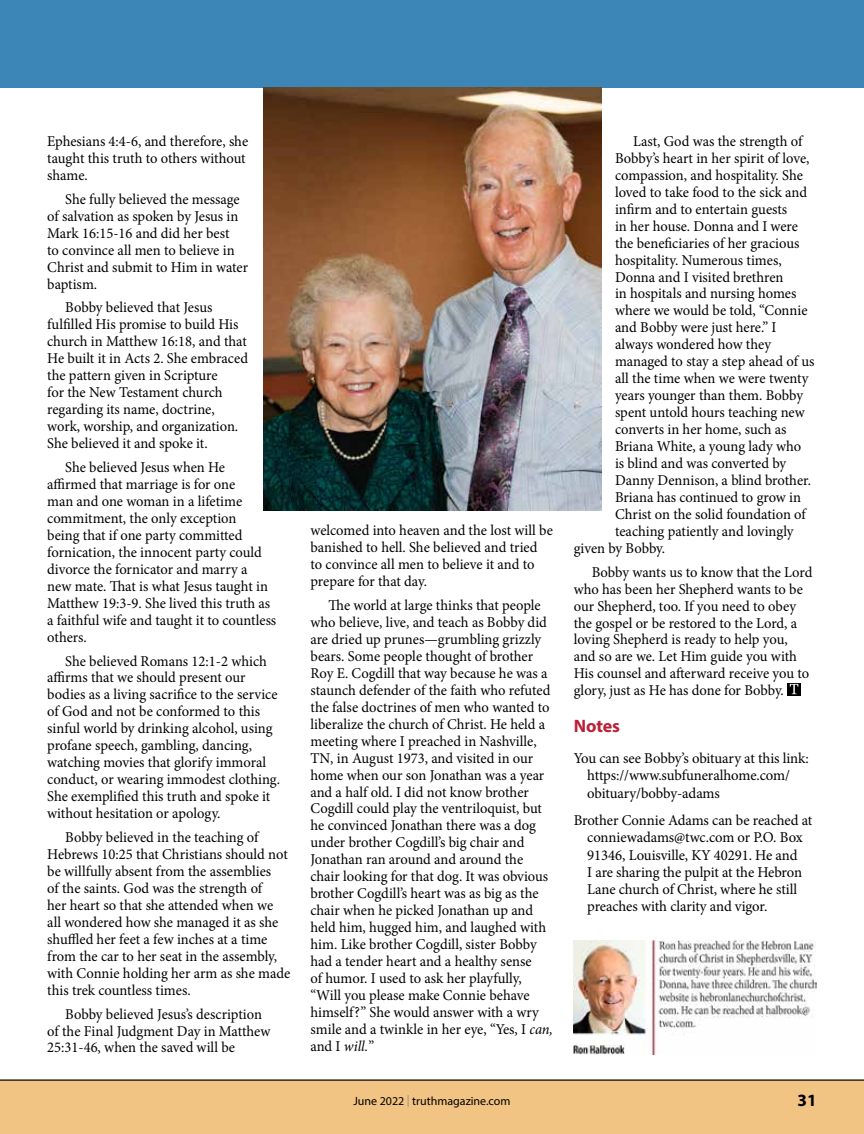
<style>
.page{position:relative;width:864px;height:1134px;background:#fff}
.page>*{position:absolute;margin:0;border:0;box-sizing:border-box;transform-origin:0 0}
.t1{font:700 18px "Myriad Pro";letter-spacing:-.005em;color:#bd2036}
.t2{font:700 17.25px "Myriad Pro";color:#000}
.t3{font:15px/17px "Minion Pro";letter-spacing:-.005em;color:#000}
.t4{font:12px "Myriad Pro";color:#000}
.s1{font-style:italic}
.s2{color:#8a8c8e}
</style>
<div class="page">
<div style="left:0;top:0;width:864px;height:88px;background:#3c85b7"></div>
<div style="left:0;top:1080px;width:864px;height:54px;background:#f2c484"></div>
<svg style="left:787px;top:683px;width:14px;height:12px"></svg>
<svg style="left:790px;top:684px;width:8px;height:10px"></svg>
<img style="left:574px;top:940px;width:243px;height:114px">
<img style="left:263px;top:88px;width:339px;height:423px">
<p class="t3" style="left:47px;top:133px;width:202px">Ephesians 4:4-6, and therefore, she taught this truth to others without shame.</p>
<p class="t3" style="left:47px;top:191px;width:202px;text-indent:18px">She fully believed the message of salvation as spoken by Jesus in<br>Mark 16:15-16 and did her best<br>to convince all men to believe in<br>Christ and submit to Him in water baptism.</p>
<p class="t3" style="left:47px;top:299px;width:202px;text-indent:18px">Bobby believed that Jesus fulfilled His promise to build His church in Matthew 16:18, and that<br>He built it in Acts 2. She embraced the pattern given in Scripture<br>for the New Testament church regarding its name, doctrine, work, worship, and organization.<br>She believed it and spoke it.</p>
<p class="t3" style="left:47px;top:459px;width:231px;text-indent:18px">She believed Jesus when He affirmed that marriage is for one<br>man and one woman in a lifetime commitment, the only exception<br>being that if one party committed fornication, the innocent party could divorce the fornicator and marry a<br>new mate. That is what Jesus taught in<br>Matthew 19:3-9. She lived this truth as a faithful wife and taught it to countless others.</p>
<p class="t3" style="left:47px;top:652px;width:234px;text-indent:18px">She believed Romans 12:1-2 which affirms that we should present our bodies as a living sacrifice to the service of God and not be conformed to this sinful world by drinking alcohol, using profane speech, gambling, dancing, watching movies that glorify immoral conduct, or wearing immodest clothing.<br>She exemplified this truth and spoke it without hesitation or apology.</p>
<p class="t3" style="left:47px;top:829px;width:245px;text-indent:18px">Bobby believed in the teaching of Hebrews 10:25 that Christians should not be willfully absent from the assemblies<br>of the saints. God was the strength of<br>her heart so that she attended when we all wondered how she managed it as she shuffled her feet a few inches at a time from the car to her seat in the assembly, with Connie holding her arm as she made this trek countless times.</p>
<p class="t3" style="left:47px;top:1005px;width:225px;text-indent:18px">Bobby believed Jesus’s description of the Final Judgment Day in Matthew<br>25:31-46, when the saved will be</p>
<p class="t3" style="left:310px;top:522px;width:244px">welcomed into heaven and the lost will be banished to hell. She believed and tried to convince all men to believe it and to prepare for that day.</p>
<p class="t3" style="left:310px;top:597px;width:244px;text-indent:18px">The world at large thinks that people who believe, live, and teach as Bobby did are dried up prunes—grumbling grizzly bears. Some people thought of brother Roy E. Cogdill that way because he was a staunch defender of the faith who refuted the false doctrines of men who wanted to liberalize the church of Christ. He held a meeting where I preached in Nashville, TN, in August 1973, and visited in our home when our son Jonathan was a year and a half old. I did not know brother Cogdill could play the ventriloquist, but he convinced Jonathan there was a dog under brother Cogdill’s big chair and Jonathan ran around and around the chair looking for that dog. It was obvious brother Cogdill’s heart was as big as the chair when he picked Jonathan up and held him, hugged him, and laughed with him. Like brother Cogdill, sister Bobby had a tender heart and a healthy sense<br>of humor. I used to ask her playfully, “Will you please make Connie behave himself?” She would answer with a wry smile and a twinkle in her eye, “Yes, I <span class="s1">can, </span>and I <span class="s1">will.</span>”</p>
<p class="t4" style="left:353px;top:1094px;width:159px">June 2022 <span class="s2">|</span> truthmagazine.com</p>
<p class="t3" style="left:633px;top:133px;width:171px">Last, God was the strength of</p>
<p class="t3" style="left:615px;top:150px;width:196px">Bobby’s heart in her spirit of love,</p>
<p class="t3" style="left:615px;top:167px;width:189px">compassion, and hospitality. She</p>
<p class="t3" style="left:615px;top:184px;width:194px">loved to take food to the sick and</p>
<p class="t3" style="left:615px;top:201px;width:174px">infirm and to entertain guests</p>
<p class="t3" style="left:615px;top:217px;width:185px">in her house. Donna and I were</p>
<p class="t3" style="left:615px;top:234px;width:186px">the beneficiaries of her gracious</p>
<p class="t3" style="left:615px;top:251px;width:168px">hospitality. Numerous times,</p>
<p class="t3" style="left:615px;top:268px;width:170px">Donna and I visited brethren</p>
<p class="t3" style="left:615px;top:285px;width:183px">in hospitals and nursing homes</p>
<p class="t3" style="left:615px;top:302px;width:194px">where we would be told, “Connie</p>
<p class="t3" style="left:615px;top:319px;width:163px">and Bobby were just here.” I</p>
<p class="t3" style="left:615px;top:336px;width:158px">always wondered how they</p>
<p class="t3" style="left:615px;top:353px;width:201px">managed to stay a step ahead of us</p>
<p class="t3" style="left:615px;top:370px;width:195px">all the time when we were twenty</p>
<p class="t3" style="left:615px;top:387px;width:190px">years younger than them. Bobby</p>
<p class="t3" style="left:615px;top:404px;width:191px">spent untold hours teaching new</p>
<p class="t3" style="left:615px;top:421px;width:173px">converts in her home, such as</p>
<p class="t3" style="left:615px;top:438px;width:188px">Briana White, a young lady who</p>
<p class="t3" style="left:615px;top:455px;width:173px">is blind and was converted by</p>
<p class="t3" style="left:615px;top:472px;width:198px">Danny Dennison, a blind brother.</p>
<p class="t3" style="left:615px;top:489px;width:188px">Briana has continued to grow in</p>
<p class="t3" style="left:615px;top:506px;width:192px">Christ on the solid foundation of</p>
<p class="t3" style="left:615px;top:523px;width:180px">teaching patiently and lovingly</p>
<p class="t3" style="left:574px;top:540px;width:93px">given by Bobby.</p>
<p class="t3" style="left:574px;top:563px;width:240px;text-indent:18px">Bobby wants us to know that the Lord who has been her Shepherd wants to be our Shepherd, too. If you need to obey the gospel or be restored to the Lord, a loving Shepherd is ready to help you, and so are we. Let Him guide you with His counsel and afterward receive you to glory, just as He has done for Bobby.</p>
<p class="t1" style="left:574px;top:714px;width:48px">Notes</p>
<p class="t3" style="left:587px;top:750px;width:223px;text-indent:-14px">You can see Bobby’s obituary at this link: https://www.subfuneralhome.com/ obituary/bobby-adams</p>
<p class="t3" style="left:587px;top:812px;width:227px;text-indent:-13px">Brother Connie Adams can be reached at conniewadams@twc.com or P.O. Box 91346, Louisville, KY 40291. He and<br>I are sharing the pulpit at the Hebron Lane church of Christ, where he still preaches with clarity and vigor.</p>
<p class="t2" style="left:798px;top:1089px;width:21px">31</p>
</div>
